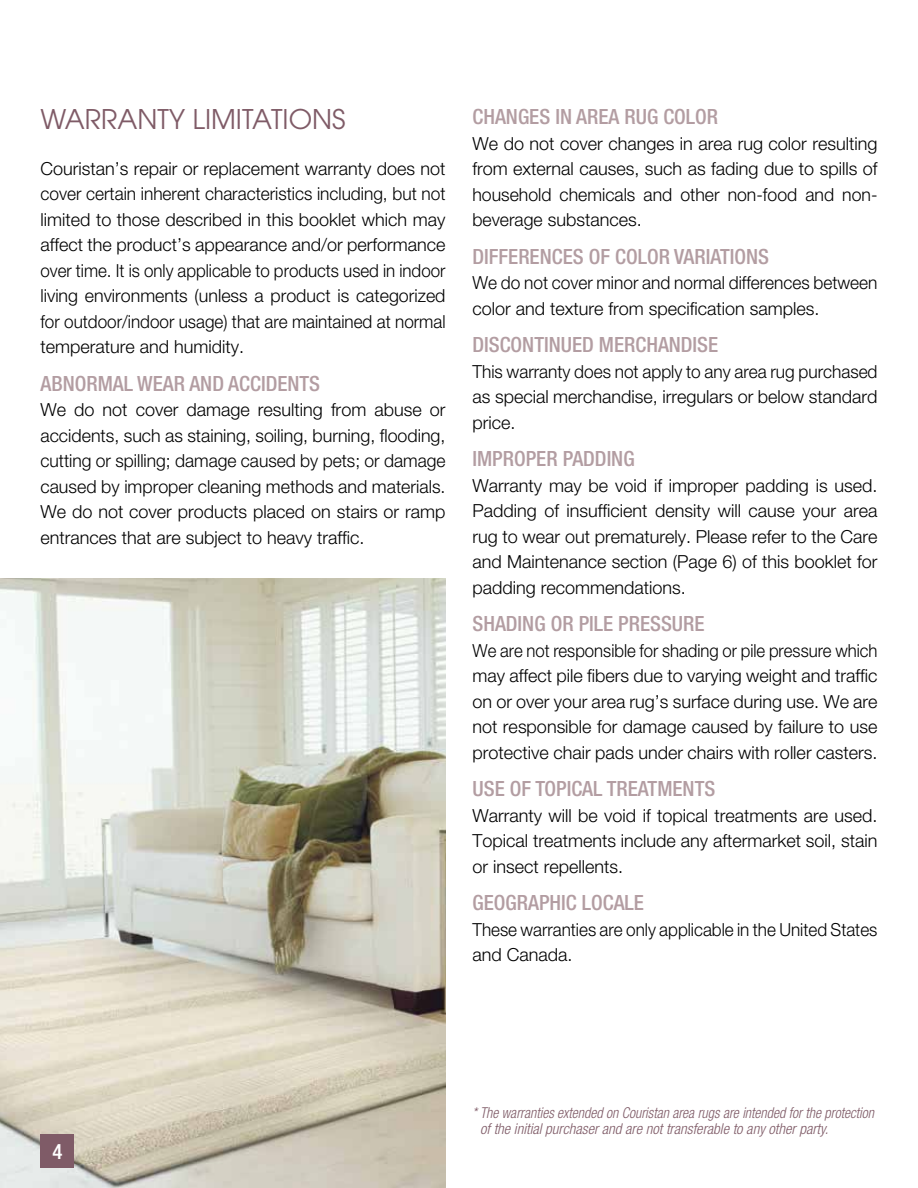
<style>
.page{position:relative;width:918px;height:1188px;background:#fff}
.page>*{position:absolute;margin:0;border:0;box-sizing:border-box;transform-origin:0 0}
.t1{font:27px "Avant Garde";color:#7f5b67}
.t2{font:500 condensed 21px "Helvetica Neue";color:#b39da2}
.t3{font:500 condensed 21px "Helvetica Neue";color:#fff}
.t4{font:300 18px/25.5px "Helvetica Neue";color:#000;text-align:justify}
.t5{font:300 18px/25.5px "Helvetica Neue";color:#000;text-align:justify;scale:.93 1}
.t6{font:300 18px/25.5px "Helvetica Neue";color:#000;scale:.96 1}
.t7{font:300 18px/25.5px "Helvetica Neue";color:#000;scale:.95 1}
.t8{font:italic 300 condensed 15px/16.5px "Helvetica Neue";color:#7f5b67;scale:.94 1}
</style>
<div class="page">
<img style="left:0;top:578px;width:446px;height:610px">
<div style="left:40px;top:1134px;width:34px;height:34px;background:#7f5b67"></div>
<h1 class="t1" style="left:40px;top:103px;width:307px">WARRANTY LIMITATIONS</h1>
<p class="t4" style="left:40px;top:155px;width:407px">Couristan’s repair or replacement warranty does not cover certain inherent characteristics including, but not limited to those described in this booklet which may affect the product’s appearance and/or performance over time. It is only applicable to products used in indoor living environments (unless a product is categorized for outdoor/indoor usage) that are maintained at normal temperature and humidity.</p>
<p class="t2" style="left:40px;top:371px;width:281px">ABNORMAL WEAR AND ACCIDENTS</p>
<p class="t4" style="left:40px;top:397px;width:407px">We do not cover damage resulting from abuse or accidents, such as staining, soiling, burning, flooding, cutting or spilling; damage caused by pets; or damage caused by improper cleaning methods and materials.<br>We do not cover products placed on stairs or ramp entrances that are subject to heavy traffic.</p>
<p class="t2" style="left:472px;top:104px;width:247px">CHANGES IN AREA RUG COLOR</p>
<p class="t4" style="left:472px;top:130px;width:407px">We do not cover changes in area rug color resulting from external causes, such as fading due to spills of household chemicals and other non-food and non&shy;beverage substances.</p>
<p class="t2" style="left:472px;top:244px;width:298px">DIFFERENCES OF COLOR VARIATIONS</p>
<p class="t6" style="left:472px;top:270px;width:423px">We do not cover minor and normal differences between color and texture from specification samples.</p>
<p class="t2" style="left:472px;top:332px;width:247px">DISCONTINUED MERCHANDISE</p>
<p class="t6" style="left:472px;top:358px;width:423px;text-align:justify">This warranty does not apply to any area rug purchased as special merchandise, irregulars or below standard price.</p>
<p class="t2" style="left:472px;top:446px;width:164px">IMPROPER PADDING</p>
<p class="t4" style="left:472px;top:472px;width:407px">Warranty may be void if improper padding is used.<br>Padding of insufficient density will cause your area rug to wear out prematurely. Please refer to the Care and Maintenance section (Page 6) of this booklet for padding recommendations.</p>
<p class="t2" style="left:472px;top:611px;width:234px">SHADING OR PILE PRESSURE</p>
<p class="t5" style="left:472px;top:637px;width:437px">We are not responsible for shading or pile pressure which may affect pile fibers due to varying weight and traffic on or over your area rug’s surface during use. We are not responsible for damage caused by failure to use protective chair pads under chairs with roller casters.</p>
<p class="t2" style="left:472px;top:776px;width:244px">USE OF TOPICAL TREATMENTS</p>
<p class="t4" style="left:472px;top:802px;width:407px">Warranty will be void if topical treatments are used.<br>Topical treatments include any aftermarket soil, stain or insect repellents.</p>
<p class="t2" style="left:472px;top:890px;width:173px">GEOGRAPHIC LOCALE</p>
<p class="t7" style="left:472px;top:916px;width:428px">These warranties are only applicable in the United States and Canada.</p>
<p class="t3" style="left:52px;top:1139px;width:12px">4</p>
<p class="t8" style="left:480px;top:1104px;width:421px;text-indent:-8px">* The warranties extended on Couristan area rugs are intended for the protection of the initial purchaser and are not transferable to any other party.</p>
</div>
